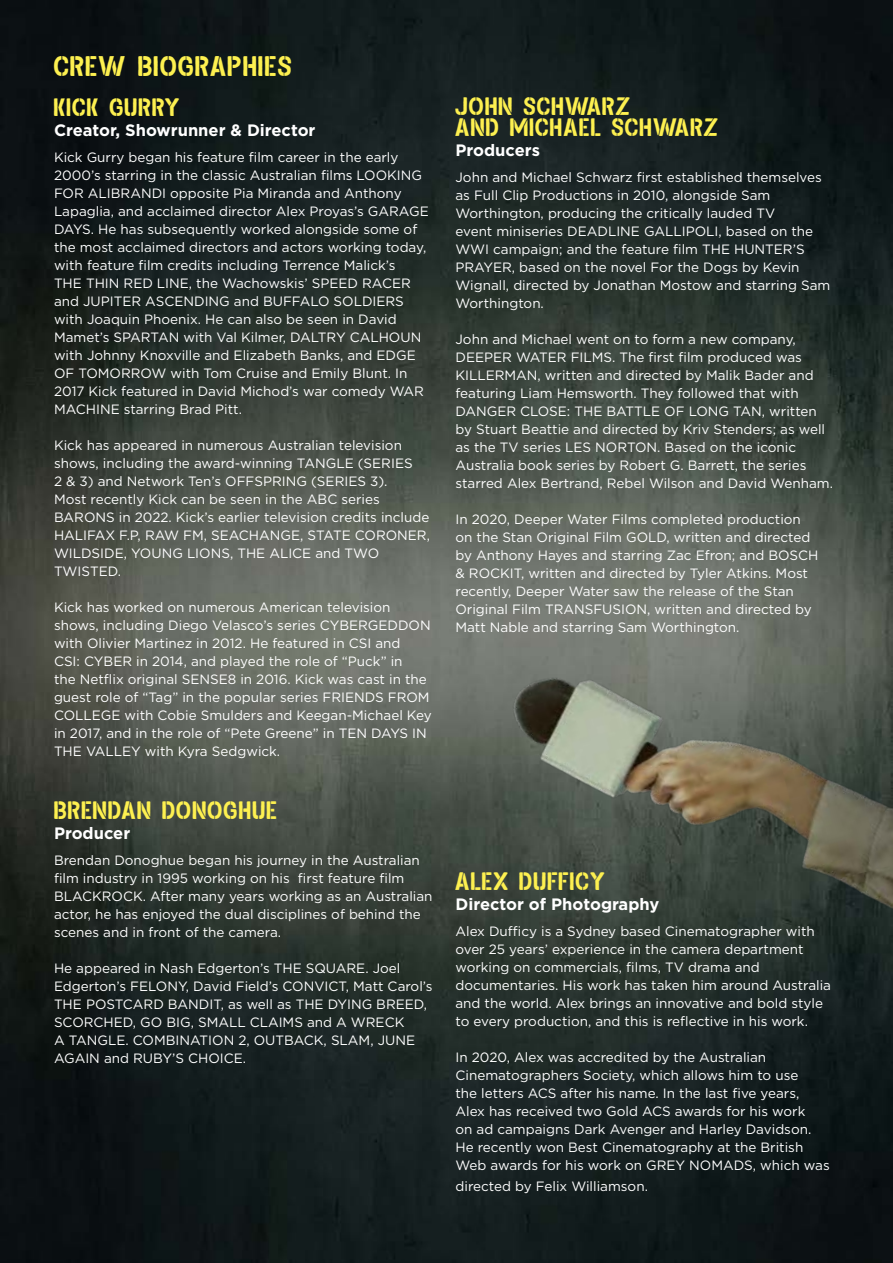
<style>
.page{position:relative;width:893px;height:1263px;background:#fff}
.page>*{position:absolute;margin:0;border:0;box-sizing:border-box;transform-origin:0 0}
.t1{font:27px "Gasline";color:#fdf050}
.t2{font:24px/21px "Gasline";color:#fdf050}
.t3{font:700 16.5px "Gotham";color:#fff}
.t4{font:13.5px/18px "Gotham";color:#fff}
</style>
<div class="page">
<img style="left:0;top:0;width:893px;height:1263px">
<img style="left:464px;top:579px;width:429px;height:507px">
<h1 class="t1" style="left:54px;top:49px;width:240px">CREW BIOGRAPHIES</h1>
<h2 class="t2" style="left:54px;top:96px;width:129px">KICK GURRY</h2>
<p class="t3" style="left:54px;top:119px;width:263px">Creator, Showrunner &amp; Director</p>
<p class="t4" style="left:54px;top:148px;width:376px">Kick Gurry began his feature film career in the early 2000’s starring in the classic Australian films LOOKING FOR ALIBRANDI opposite Pia Miranda and Anthony Lapaglia, and acclaimed director Alex Proyas’s GARAGE DAYS. He has subsequently worked alongside some of the most acclaimed directors and actors working today, with feature film credits including Terrence Malick’s<br>THE THIN RED LINE, the Wachowskis’ SPEED RACER and JUPITER ASCENDING and BUFFALO SOLDIERS with Joaquin Phoenix. He can also be seen in David Mamet’s SPARTAN with Val Kilmer, DALTRY CALHOUN with Johnny Knoxville and Elizabeth Banks, and EDGE OF TOMORROW with Tom Cruise and Emily Blunt. In 2017 Kick featured in David Michod’s war comedy WAR MACHINE starring Brad Pitt.</p>
<p class="t4" style="left:54px;top:436px;width:377px">Kick has appeared in numerous Australian television shows, including the award-winning TANGLE (SERIES<br>2 &amp; 3) and Network Ten’s OFFSPRING (SERIES 3).<br>Most recently Kick can be seen in the ABC series BARONS in 2022. Kick’s earlier television credits include HALIFAX F.P, RAW FM, SEACHANGE, STATE CORONER, WILDSIDE, YOUNG LIONS, THE ALICE and TWO TWISTED.</p>
<p class="t4" style="left:54px;top:598px;width:379px">Kick has worked on numerous American television shows, including Diego Velasco’s series CYBERGEDDON with Olivier Martinez in 2012. He featured in CSI and<br>CSI: CYBER in 2014, and played the role of “Puck” in<br>the Netflix original SENSE8 in 2016. Kick was cast in the guest role of “Tag” in the popular series FRIENDS FROM COLLEGE with Cobie Smulders and Keegan-Michael Key in 2017, and in the role of “Pete Greene” in TEN DAYS IN THE VALLEY with Kyra Sedgwick.</p>
<h2 class="t2" style="left:54px;top:799px;width:226px">BRENDAN DONOGHUE</h2>
<p class="t3" style="left:54px;top:822px;width:78px">Producer</p>
<p class="t4" style="left:54px;top:851px;width:380px">Brendan Donoghue began his journey in the Australian film industry in 1995 working on his first feature film BLACKROCK. After many years working as an Australian actor, he has enjoyed the dual disciplines of behind the scenes and in front of the camera.</p>
<p class="t4" style="left:54px;top:959px;width:380px">He appeared in Nash Edgerton’s THE SQUARE. Joel Edgerton’s FELONY, David Field’s CONVICT, Matt Carol’s THE POSTCARD BANDIT, as well as THE DYING BREED, SCORCHED, GO BIG, SMALL CLAIMS and A WRECK<br>A TANGLE. COMBINATION 2, OUTBACK, SLAM, JUNE AGAIN and RUBY’S CHOICE.</p>
<h2 class="t2" style="left:455px;top:95px;width:266px">JOHN SCHWARZ<br>AND MICHAEL SCHWARZ</h2>
<p class="t3" style="left:455px;top:139px;width:86px">Producers</p>
<p class="t4" style="left:455px;top:168px;width:376px">John and Michael Schwarz first established themselves as Full Clip Productions in 2010, alongside Sam Worthington, producing the critically lauded TV<br>event miniseries DEADLINE GALLIPOLI, based on the WWI campaign; and the feature film THE HUNTER’S PRAYER, based on the novel For the Dogs by Kevin Wignall, directed by Jonathan Mostow and starring Sam Worthington.</p>
<p class="t4" style="left:455px;top:330px;width:379px">John and Michael went on to form a new company, DEEPER WATER FILMS. The first film produced was KILLERMAN, written and directed by Malik Bader and featuring Liam Hemsworth. They followed that with DANGER CLOSE: THE BATTLE OF LONG TAN, written by Stuart Beattie and directed by Kriv Stenders; as well as the TV series LES NORTON. Based on the iconic Australia book series by Robert G. Barrett, the series starred Alex Bertrand, Rebel Wilson and David Wenham.</p>
<p class="t4" style="left:455px;top:510px;width:365px">In 2020, Deeper Water Films completed production on the Stan Original Film GOLD, written and directed by Anthony Hayes and starring Zac Efron; and BOSCH &amp; ROCKIT, written and directed by Tyler Atkins. Most recently, Deeper Water saw the release of the Stan Original Film TRANSFUSION, written and directed by Matt Nable and starring Sam Worthington.</p>
<h2 class="t2" style="left:455px;top:870px;width:153px">ALEX DUFFICY</h2>
<p class="t3" style="left:455px;top:893px;width:205px">Director of Photography</p>
<p class="t4" style="left:455px;top:922px;width:377px">Alex Dufficy is a Sydney based Cinematographer with over 25 years’ experience in the camera department working on commercials, films, TV drama and documentaries. His work has taken him around Australia and the world. Alex brings an innovative and bold style to every production, and this is reflective in his work.</p>
<p class="t4" style="left:455px;top:1048px;width:376px">In 2020, Alex was accredited by the Australian Cinematographers Society, which allows him to use<br>the letters ACS after his name. In the last five years, Alex has received two Gold ACS awards for his work<br>on ad campaigns Dark Avenger and Harley Davidson.<br>He recently won Best Cinematography at the British Web awards for his work on GREY NOMADS, which was</p>
<p class="t4" style="left:455px;top:1177px;width:194px">directed by Felix Williamson.</p>
</div>
